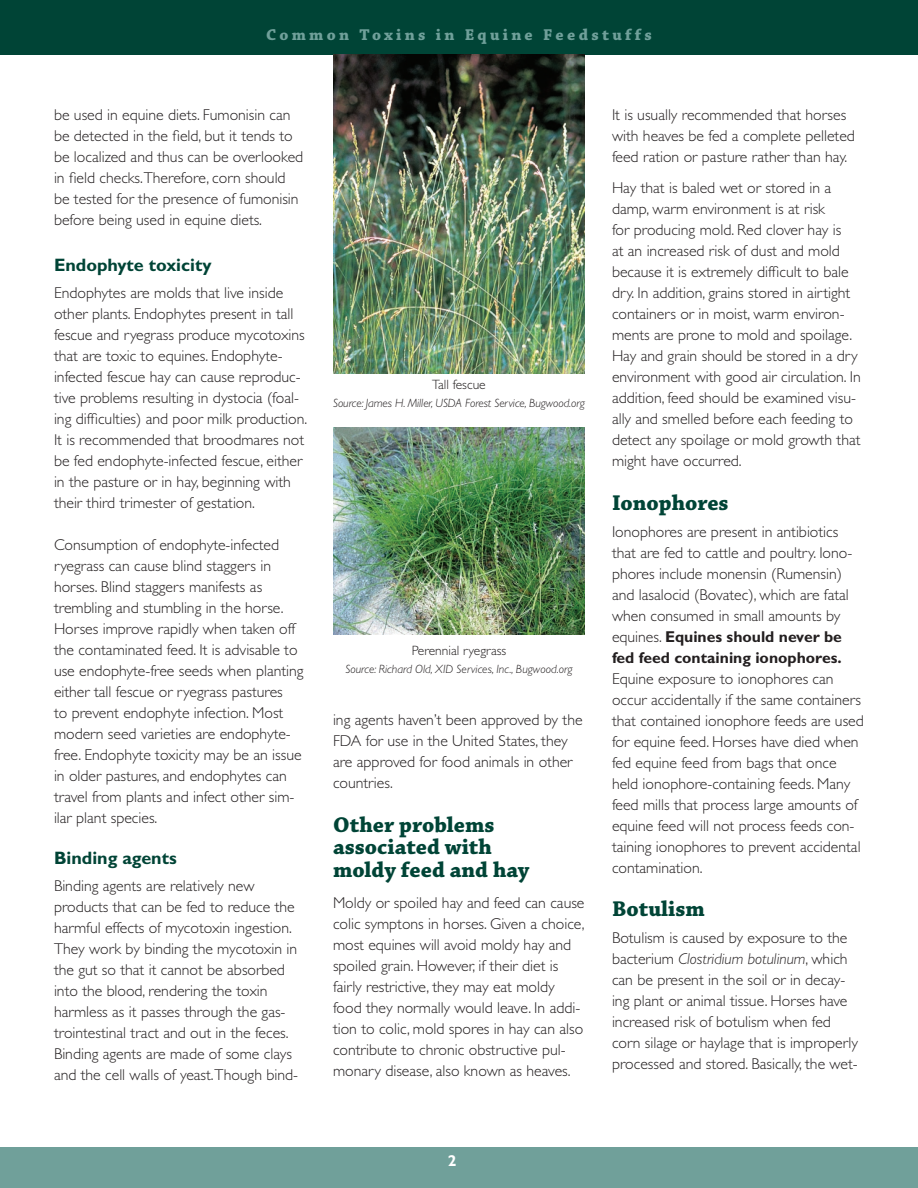
<style>
.page{position:relative;width:918px;height:1188px;background:#fff}
.page>*{position:absolute;margin:0;border:0;box-sizing:border-box;transform-origin:0 0}
.t1{font:700 22.5px "Chaparral Pro";color:#004436}
.t2{font:700 18px "Gill Sans";color:#004436}
.t3{font:700 16.5px "Chaparral Pro";letter-spacing:.2em;color:#70a09a}
.t4{font:300 15.75px/21px "Gill Sans";color:#231f20}
.t5{font:700 15.75px "Gill Sans";color:#fff}
.t6{font:300 13.5px "Gill Sans";color:#231f20}
.t7{font:italic 300 12px "Gill Sans";letter-spacing:-.005em;color:#231f20}
.s1{font-weight:700}
.s2{font-style:italic}
</style>
<div class="page">
<div style="left:0;top:0;width:918px;height:54px;background:#004436"></div>
<div style="left:0;top:1148px;width:918px;height:40px;background:#70a09a"></div>
<img style="left:333px;top:428px;width:252px;height:207px">
<img style="left:333px;top:54px;width:252px;height:320px">
<p class="t3" style="left:266px;top:25px;width:387px">Common Toxins in Equine Feedstuffs</p>
<p class="t4" style="left:54px;top:104px;width:251px">be used in equine diets. Fumonisin can be detected in the field, but it tends to be localized and thus can be overlooked in field checks.Therefore, corn should be tested for the presence of fumonisin before being used in equine diets.</p>
<p class="t2" style="left:54px;top:255px;width:159px">Endophyte toxicity</p>
<p class="t4" style="left:54px;top:283px;width:255px">Endophytes are molds that live inside other plants. Endophytes present in tall fescue and ryegrass produce mycotoxins that are toxic to equines. Endophyte&shy;infected fescue hay can cause reproduc&shy;tive problems resulting in dystocia (foal&shy;ing difficulties) and poor milk production.<br>It is recommended that broodmares not be fed endophyte-infected fescue, either in the pasture or in hay, beginning with their third trimester of gestation.</p>
<p class="t4" style="left:54px;top:535px;width:251px">Consumption of endophyte-infected ryegrass can cause blind staggers in horses. Blind staggers manifests as trembling and stumbling in the horse.<br>Horses improve rapidly when taken off the contaminated feed. It is advisable to use endophyte-free seeds when planting either tall fescue or ryegrass pastures<br>to prevent endophyte infection. Most modern seed varieties are endophyte&shy;free. Endophyte toxicity may be an issue in older pastures, and endophytes can travel from plants and infect other sim&shy;ilar plant species.</p>
<p class="t2" style="left:54px;top:847px;width:124px">Binding agents</p>
<p class="t4" style="left:54px;top:875px;width:246px">Binding agents are relatively new products that can be fed to reduce the harmful effects of mycotoxin ingestion.<br>They work by binding the mycotoxin in the gut so that it cannot be absorbed into the blood, rendering the toxin harmless as it passes through the gas&shy;trointestinal tract and out in the feces.<br>Binding agents are made of some clays and the cell walls of yeast.Though bind-</p>
<p class="t6" style="left:432px;top:377px;width:55px">Tall fescue</p>
<p class="t7" style="left:333px;top:397px;width:253px">Source: James H. Miller, USDA Forest Service, Bugwood.org</p>
<p class="t6" style="left:412px;top:642px;width:96px">Perennial ryegrass</p>
<p class="t7" style="left:345px;top:662px;width:229px">Source: Richard Old, XID Services, Inc., Bugwood.org</p>
<p class="t4" style="left:333px;top:709px;width:251px">ing agents haven’t been approved by the<br>FDA for use in the United States, they are approved for food animals in other countries.</p>
<p class="t1" style="left:333px;top:811px;width:163px">Other problems</p>
<p class="t1" style="left:333px;top:834px;width:160px">associated with</p>
<p class="t1" style="left:333px;top:856px;width:198px">moldy feed and hay</p>
<p class="t4" style="left:333px;top:892px;width:253px">Moldy or spoiled hay and feed can cause colic symptons in horses. Given a choice, most equines will avoid moldy hay and spoiled grain. However, if their diet is fairly restrictive, they may eat moldy food they normally would leave. In addi&shy;tion to colic, mold spores in hay can also contribute to chronic obstructive pul&shy;monary disease, also known as heaves.</p>
<p class="t4" style="left:612px;top:104px;width:244px">It is usually recommended that horses with heaves be fed a complete pelleted feed ration or pasture rather than hay.</p>
<p class="t4" style="left:612px;top:178px;width:250px">Hay that is baled wet or stored in a damp, warm environment is at risk<br>for producing mold. Red clover hay is<br>at an increased risk of dust and mold because it is extremely difficult to bale dry. In addition, grains stored in airtight containers or in moist, warm environ&shy;ments are prone to mold and spoilage.<br>Hay and grain should be stored in a dry environment with good air circulation. In addition, feed should be examined visu&shy;ally and smelled before each feeding to detect any spoilage or mold growth that might have occurred.</p>
<p class="t1" style="left:612px;top:489px;width:118px">Ionophores</p>
<p class="t4" style="left:612px;top:521px;width:253px">Ionophores are present in antibiotics that are fed to cattle and poultry. Iono&shy;phores include monensin (Rumensin) and lasalocid (Bovatec), which are fatal when consumed in small amounts by equines. <span class="s1">Equines should never be fed feed containing ionophores.<br></span>Equine exposure to ionophores can occur accidentally if the same containers that contained ionophore feeds are used for equine feed. Horses have died when fed equine feed from bags that once held ionophore-containing feeds. Many feed mills that process large amounts of equine feed will not process feeds con&shy;taining ionophores to prevent accidental contamination.</p>
<p class="t1" style="left:612px;top:896px;width:94px">Botulism</p>
<p class="t4" style="left:612px;top:928px;width:247px">Botulism is caused by exposure to the bacterium <span class="s2">Clostridium botulinum</span>, which can be present in the soil or in decay&shy;ing plant or animal tissue. Horses have increased risk of botulism when fed corn silage or haylage that is improperly processed and stored. Basically, the wet-</p>
<p class="t5" style="left:448px;top:1151px;width:10px">2</p>
</div>
